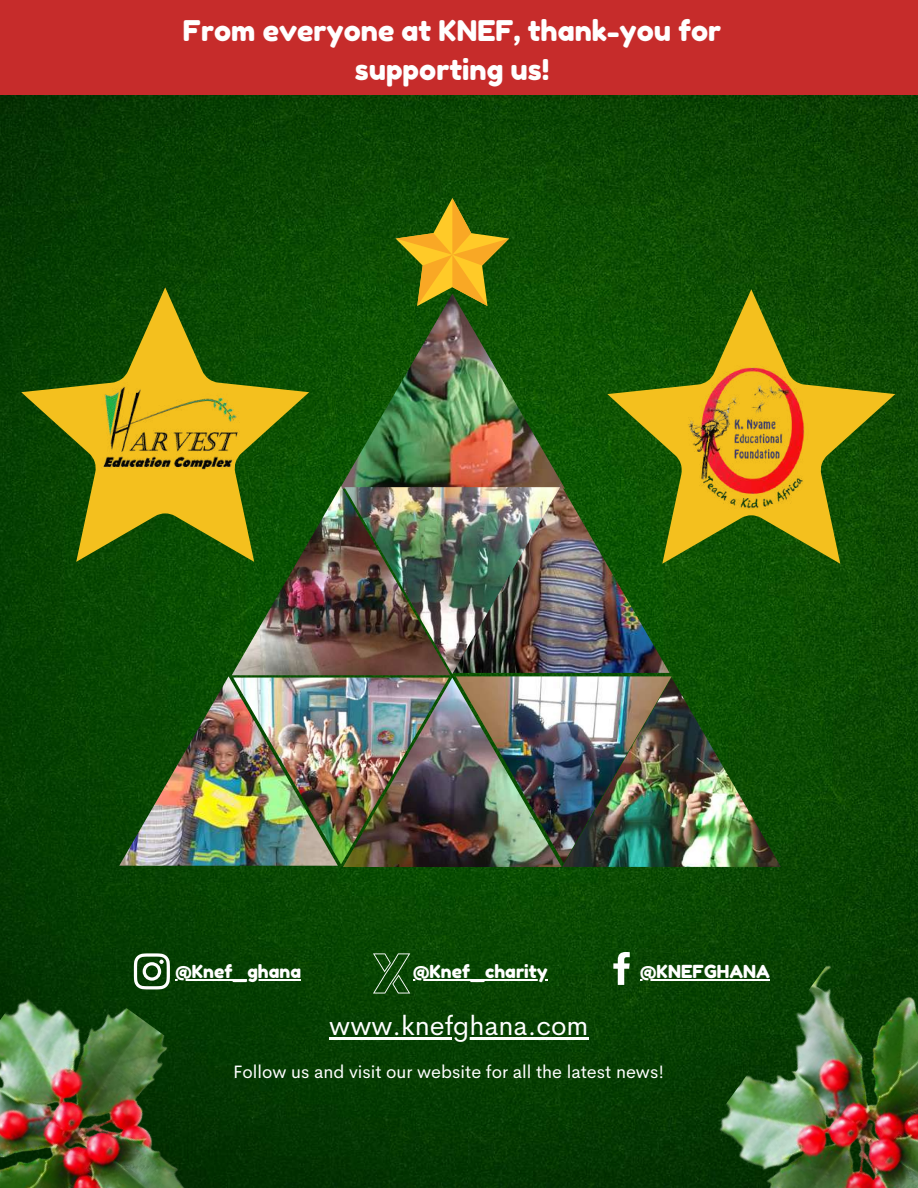
<style>
.page{position:relative;width:918px;height:1188px;background:#fff}
.page>*{position:absolute;margin:0;border:0;box-sizing:border-box;transform-origin:0 0}
.t1{font:28.5px/39.3px "Fredoka One";color:#fff;text-align:center}
.t2{font:27px "Cerebri Sans";color:#fff}
.t3{font:18px "Cerebri Sans";color:#fff}
.t4{font:18px "Fredoka One";color:#fff}
</style>
<div class="page">
<img style="left:0;top:94px;width:918px;height:1094px">
<svg style="left:396px;top:198px;width:113px;height:96px;background:#7e8014"></svg>
<img style="left:343px;top:678px;width:438px;height:189px">
<img style="left:340px;top:294px;width:225px;height:193px">
<img style="left:451px;top:484px;width:219px;height:189px">
<img style="left:119px;top:676px;width:219px;height:190px">
<img style="left:456px;top:676px;width:216px;height:187px">
<img style="left:232px;top:486px;width:218px;height:189px">
<svg style="left:613px;top:952px;width:17px;height:33px"></svg>
<div style="left:0;top:0;width:918px;height:94px;background:#c62c2b"></div>
<svg style="left:21px;top:287px;width:288px;height:275px;background:#446609"></svg>
<img style="left:83px;top:383px;width:179px;height:100px">
<svg style="left:607px;top:289px;width:288px;height:275px;background:#3f6709"></svg>
<svg style="left:373px;top:953px;width:37px;height:41px;background:#295e24"></svg>
<img style="left:233px;top:678px;width:216px;height:186px">
<img style="left:0;top:952px;width:277px;height:236px">
<img style="left:682px;top:945px;width:236px;height:243px">
<img style="left:344px;top:487px;width:216px;height:187px">
<img style="left:683px;top:365px;width:137px;height:149px">
<hr style="left:175px;top:979px;width:126px;height:1px;background:#fff">
<hr style="left:413px;top:979px;width:135px;height:1px;background:#fff">
<hr style="left:640px;top:979px;width:130px;height:1px;background:#fff">
<hr style="left:329px;top:1037px;width:260px;height:3px;background:#fff">
<h1 class="t1" style="left:183px;top:11px;width:540px">From everyone at KNEF, thank-you for supporting us!</h1>
<p class="t4" style="left:175px;top:960px;width:127px">@Knef_ghana</p>
<p class="t4" style="left:413px;top:960px;width:136px">@Knef_charity</p>
<p class="t4" style="left:640px;top:960px;width:131px">@KNEFGHANA</p>
<h2 class="t2" style="left:329px;top:1008px;width:261px">www.knefghana.com</h2>
<p class="t3" style="left:233px;top:1060px;width:433px">Follow us and visit our website for all the latest news!</p>
</div>
